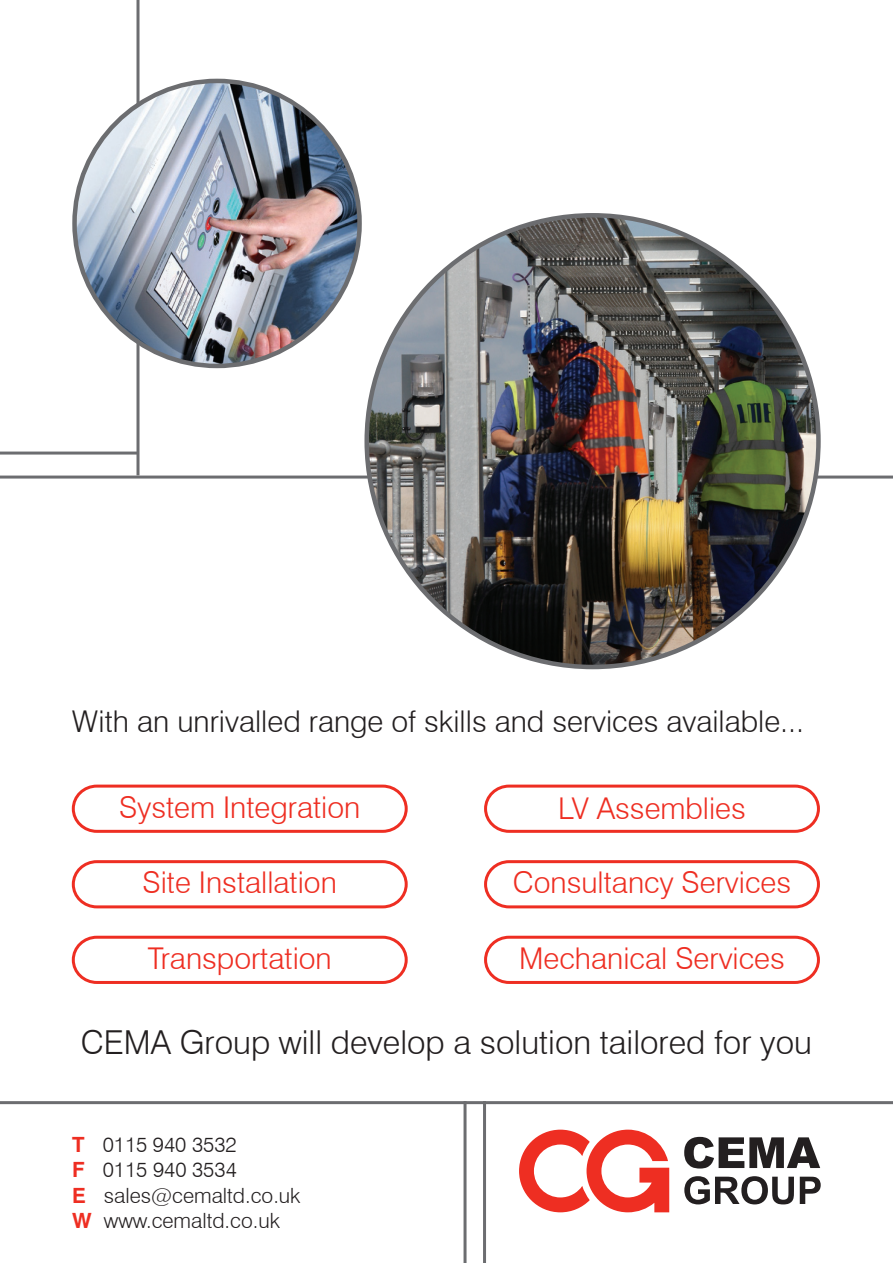
<style>
.page{position:relative;width:893px;height:1263px;background:#fff}
.page>*{position:absolute;margin:0;border:0;box-sizing:border-box;transform-origin:0 0}
.t1{font:300 33px "Swiss 721 BT";color:#231f20}
.t2{font:300 30px "Swiss 721 BT";color:#ee2e22}
.t3{font:300 30px "Swiss 721 BT";color:#231f20}
.t4{font:300 21px/25.2px "Swiss 721 BT";color:#231f20}
.s1{font-weight:700;color:#ee2e22}
</style>
<div class="page">
<hr style="left:0;top:452px;width:138px;height:3px;background:#6c6d70">
<hr style="left:0;top:476px;width:893px;height:3px;background:#6c6d70">
<svg style="left:519px;top:1130px;width:150px;height:82px"></svg>
<svg style="left:684px;top:1137px;width:136px;height:31px"></svg>
<svg style="left:684px;top:1176px;width:110px;height:28px"></svg>
<svg style="left:800px;top:1177px;width:21px;height:27px"></svg>
<hr style="left:483px;top:1101px;width:3px;height:162px;background:#6c6d70">
<svg style="left:71px;top:784px;width:337px;height:49px"></svg>
<svg style="left:484px;top:784px;width:336px;height:49px"></svg>
<svg style="left:71px;top:860px;width:337px;height:49px"></svg>
<svg style="left:484px;top:860px;width:336px;height:49px"></svg>
<svg style="left:71px;top:935px;width:337px;height:49px"></svg>
<svg style="left:484px;top:935px;width:336px;height:49px"></svg>
<hr style="left:0;top:1101px;width:893px;height:3px;background:#6c6d70">
<img style="left:367px;top:215px;width:451px;height:452px;border-radius:226px">
<svg style="left:136px;top:0;width:4px;height:475px"></svg>
<img style="left:75px;top:81px;width:285px;height:285px;border-radius:142px">
<hr style="left:464px;top:1101px;width:2px;height:162px;background:#6c6d70">
<p class="t3" style="left:72px;top:703px;width:733px">With an unrivalled range of skills and services available...</p>
<p class="t2" style="left:119px;top:789px;width:243px">System Integration</p>
<p class="t2" style="left:558px;top:790px;width:189px">LV Assemblies</p>
<p class="t2" style="left:143px;top:864px;width:196px">Site Installation</p>
<p class="t2" style="left:513px;top:864px;width:280px">Consultancy Services</p>
<p class="t2" style="left:148px;top:940px;width:186px">Transportation</p>
<p class="t2" style="left:519px;top:940px;width:267px">Mechanical Services</p>
<p class="t1" style="left:81px;top:1022px;width:732px">CEMA Group will develop a solution tailored for you</p>
<p class="t4" style="left:72px;top:1132px;width:230px"><span class="s1">T</span> 0115 940 3532<br><span class="s1">F</span> 0115 940 3534<br><span class="s1">E</span> sales@cemaltd.co.uk<br><span class="s1">W</span> www.cemaltd.co.uk</p>
</div>
